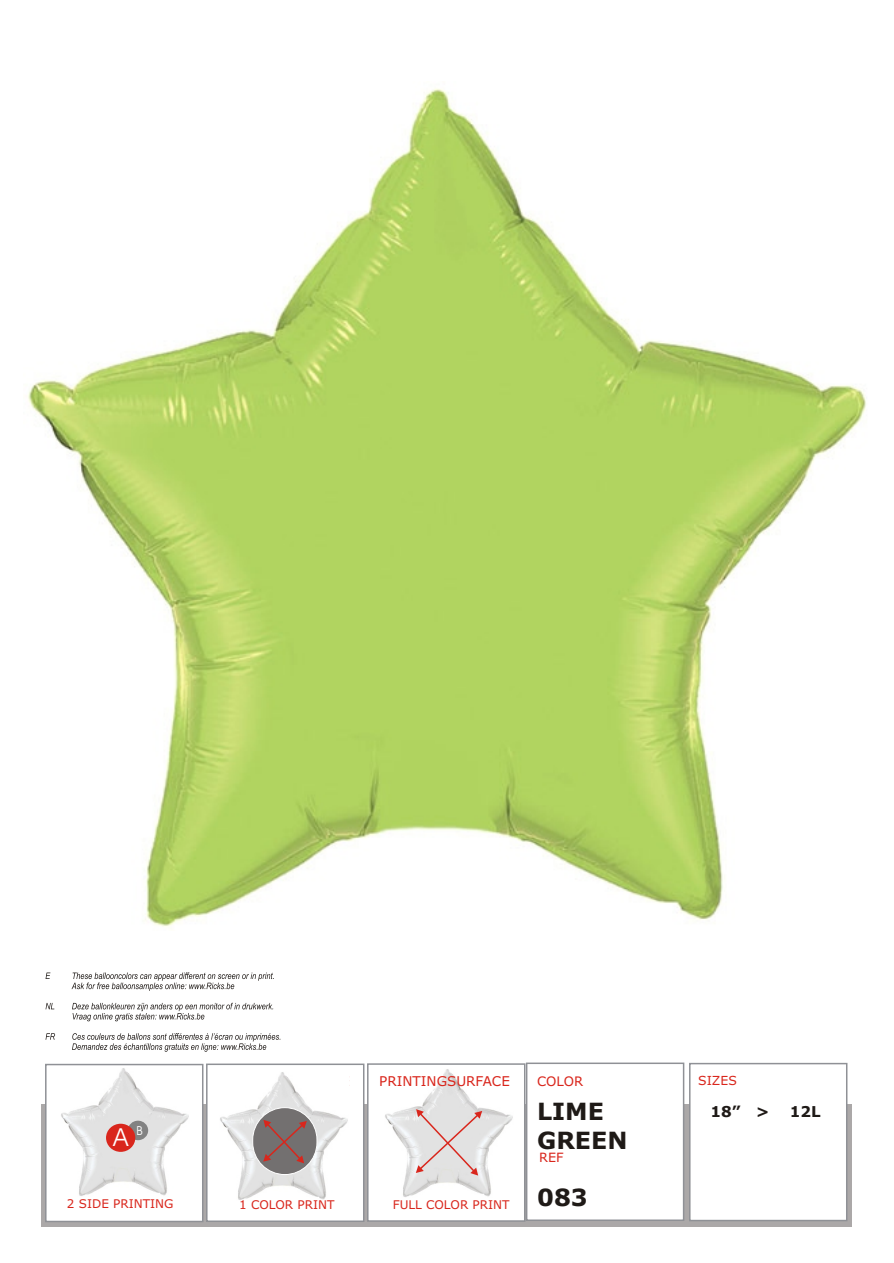
<style>
.page{position:relative;width:894px;height:1263px;background:#fff}
.page>*{position:absolute;margin:0;border:0;box-sizing:border-box;transform-origin:0 0}
.t1{font:24.9px "Avant Garde Bk BT";color:#fff}
.t2{font:700 23.7px/29px "Verdana";color:#1f1a17}
.t3{font:700 15px "Verdana";color:#1f1a17}
.t4{font:13.5px "Verdana";color:#d9261c}
.t5{font:13.05px "Verdana";color:#d9261c}
.t6{font:12.75px "Verdana";color:#d9261c}
.t7{font:12.45px "Verdana";color:#d9261c}
.t8{font:12.45px "Avant Garde Bk BT";color:#fff}
.t9{font:12px "Verdana";color:#d9261c}
</style>
<div class="page">
<div style="left:42px;top:1104px;width:810px;height:123px;background:#aba8a8"></div>
<div style="left:689px;top:1063px;width:158px;height:158px;background:#fff;border:2px solid #8f9196"></div>
<div style="left:526px;top:1063px;width:158px;height:158px;background:#fff;border:2px solid #8f9196"></div>
<div style="left:367px;top:1063px;width:158px;height:159px;background:#fff;border:2px solid #8f9196"></div>
<div style="left:206px;top:1064px;width:158px;height:158px;background:#fff;border:2px solid #8f9196"></div>
<div style="left:45px;top:1064px;width:158px;height:158px;background:#fff;border:2px solid #8f9196"></div>
<img style="left:385px;top:1069px;width:128px;height:128px">
<svg style="left:46px;top:972px;width:234px;height:80px"></svg>
<img style="left:61px;top:1068px;width:128px;height:128px">
<img style="left:220px;top:1072px;width:128px;height:128px">
<div style="left:128px;top:1121px;width:20px;height:19px;background:#828282;border-radius:50%"></div>
<div style="left:106px;top:1124px;width:29px;height:28px;background:#d9261c;border-radius:50%"></div>
<div style="left:252px;top:1107px;width:65px;height:68px;background:#737070;border:1px solid #fff;border-radius:32px"></div>
<svg style="left:263px;top:1120px;width:44px;height:43px"></svg>
<svg style="left:416px;top:1109px;width:66px;height:67px;background:#e1d4d3"></svg>
<img style="left:28px;top:88px;width:839px;height:839px">
<p class="t4" style="left:379px;top:1076px;width:132px">PRINTINGSURFACE</p>
<p class="t5" style="left:537px;top:1076px;width:48px">COLOR</p>
<p class="t7" style="left:698px;top:1076px;width:40px">SIZES</p>
<h1 class="t1" style="left:113px;top:1127px;width:16px">A</h1>
<p class="t8" style="left:137px;top:1125px;width:8px">B</p>
<p class="t9" style="left:67px;top:1199px;width:108px">2 SIDE PRINTING</p>
<p class="t9" style="left:239px;top:1200px;width:97px">1 COLOR PRINT</p>
<p class="t9" style="left:393px;top:1200px;width:118px">FULL COLOR PRINT</p>
<h2 class="t2" style="left:537px;top:1099px;width:92px">LIME<br>GREEN</h2>
<h2 class="t2" style="left:537px;top:1185px;width:52px">083</h2>
<p class="t6" style="left:539px;top:1152px;width:26px">REF</p>
<p class="t3" style="left:711px;top:1105px;width:60px">18” &gt;</p>
<p class="t3" style="left:790px;top:1105px;width:32px">12L</p>
</div>
